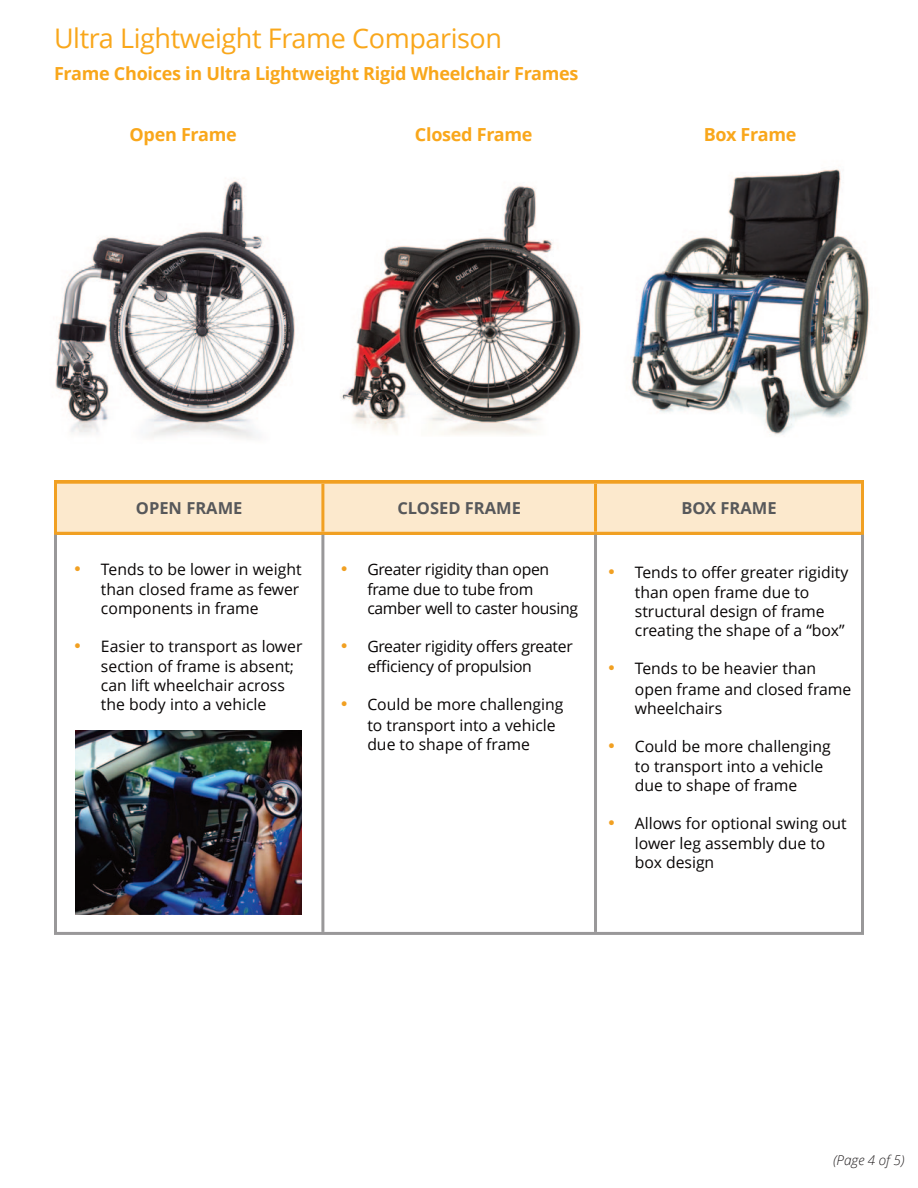
<style>
.page{position:relative;width:918px;height:1188px;background:#fff}
.page>*{position:absolute;margin:0;border:0;box-sizing:border-box;transform-origin:0 0}
.t1{font:27px "Open Sans";letter-spacing:-.015em;color:#f9a71b}
.t2{font:700 18px "Open Sans";letter-spacing:-.015em;color:#f9a71b}
.t3{font:700 16.5px "Open Sans";color:#57585a}
.t4{font:15.75px/19.6px "Open Sans";color:#080505}
.t5{font:15.75px/19.6px "Open Sans";letter-spacing:-.02em;color:#080505}
.t6{font:italic 300 13.5px "Open Sans";color:#231f20}
.s1{color:#f1a022}
</style>
<div class="page">
<svg style="left:54px;top:481px;width:810px;height:52px;background:#fbe2be"></svg>
<div style="left:54px;top:533px;width:810px;height:402px;border:3px solid #999899"></div>
<hr style="left:321px;top:484px;width:3px;height:48px;background:#f1a022">
<hr style="left:321px;top:535px;width:3px;height:397px;background:#999899">
<hr style="left:594px;top:484px;width:3px;height:48px;background:#f1a022">
<hr style="left:594px;top:535px;width:3px;height:397px;background:#999899">
<img style="left:76px;top:731px;width:225px;height:183px">
<img style="left:55px;top:178px;width:240px;height:261px">
<img style="left:340px;top:185px;width:241px;height:250px">
<img style="left:631px;top:169px;width:239px;height:266px">
<p class="t1" style="left:54px;top:19px;width:450px">Ultra Lightweight Frame Comparison</p>
<p class="t2" style="left:54px;top:61px;width:526px">Frame Choices in Ultra Lightweight Rigid Wheelchair Frames</p>
<p class="t2" style="left:130px;top:121px;width:109px">Open Frame</p>
<p class="t2" style="left:415px;top:121px;width:119px">Closed Frame</p>
<p class="t2" style="left:704px;top:121px;width:94px">Box Frame</p>
<p class="t3" style="left:136px;top:497px;width:108px">OPEN FRAME</p>
<p class="t3" style="left:397px;top:497px;width:125px">CLOSED FRAME</p>
<p class="t3" style="left:681px;top:497px;width:97px">BOX FRAME</p>
<p class="t4" style="left:101px;top:559px;width:202px;text-indent:-27px"><span class="s1">•</span> Tends to be lower in weight than closed frame as fewer components in frame</p>
<p class="t4" style="left:101px;top:636px;width:203px;text-indent:-27px"><span class="s1">•</span> Easier to transport as lower section of frame is absent; can lift wheelchair across the body into a vehicle</p>
<p class="t5" style="left:367px;top:559px;width:212px;text-indent:-27px"><span class="s1">•</span> Greater rigidity than open frame due to tube from camber well to caster housing</p>
<p class="t5" style="left:367px;top:636px;width:207px;line-height:20.2px;text-indent:-27px"><span class="s1">•</span> Greater rigidity offers greater efficiency of propulsion</p>
<p class="t4" style="left:340px;top:695px;width:224px"><span class="s1">•</span> Could be more challenging</p>
<p class="t4" style="left:367px;top:715px;width:190px;line-height:19px">to transport into a vehicle due to shape of frame</p>
<p class="t4" style="left:635px;top:562px;width:215px;text-indent:-27px"><span class="s1">•</span> Tends to offer greater rigidity than open frame due to structural design of frame creating the shape of a “box”</p>
<p class="t4" style="left:635px;top:658px;width:218px;text-indent:-27px"><span class="s1">•</span> Tends to be heavier than open frame and closed frame wheelchairs</p>
<p class="t4" style="left:608px;top:736px;width:224px"><span class="s1">•</span> Could be more challenging</p>
<p class="t4" style="left:635px;top:756px;width:190px;line-height:19px">to transport into a vehicle due to shape of frame</p>
<p class="t4" style="left:635px;top:813px;width:213px;text-indent:-27px"><span class="s1">•</span> Allows for optional swing out lower leg assembly due to box design</p>
<p class="t6" style="left:833px;top:1151px;width:73px">(Page 4 of 5)</p>
</div>
